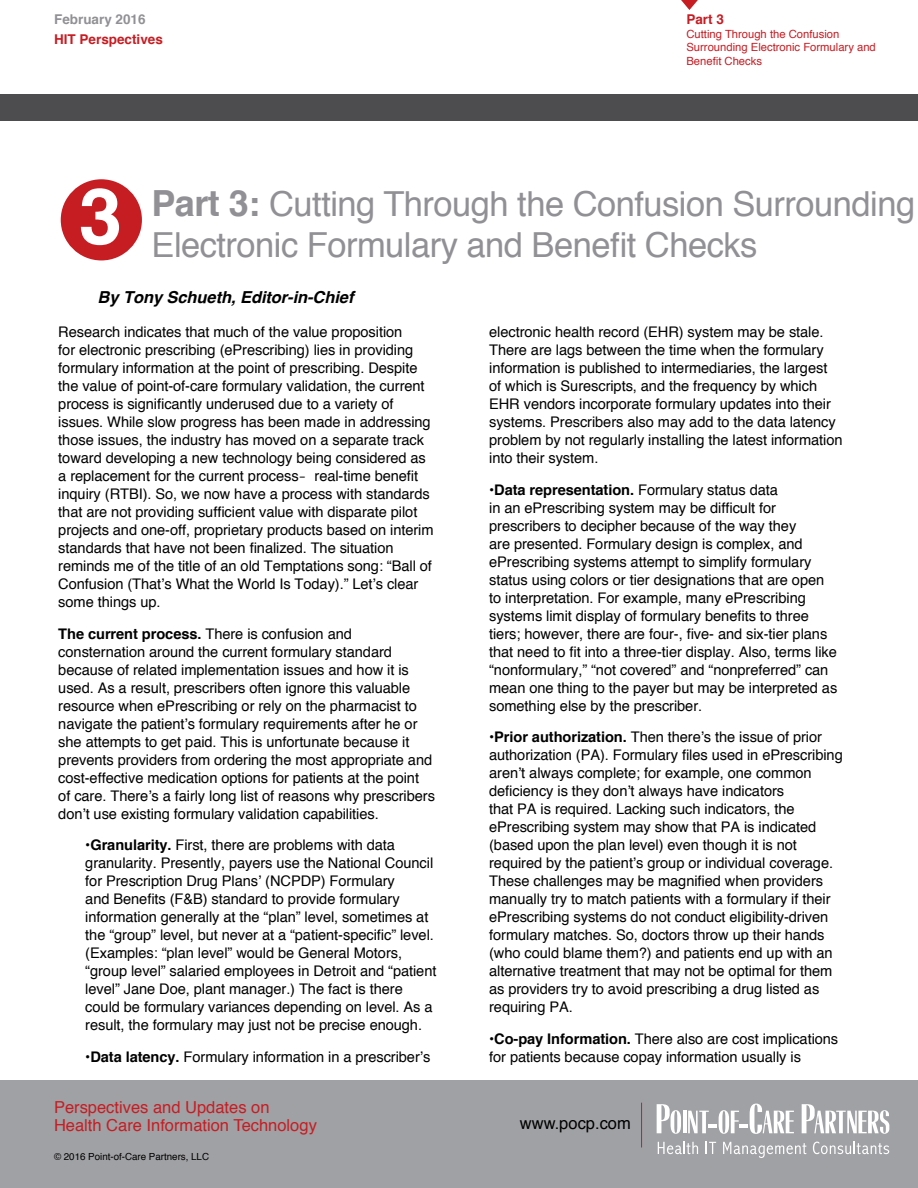
<style>
.page{position:relative;width:918px;height:1188px;background:#fff}
.page>*{position:absolute;margin:0;border:0;box-sizing:border-box;transform-origin:0 0}
.t1{font:700 78px "Helvetica";color:#fff}
.t2{font:34.5px/41.4px "Helvetica";letter-spacing:-.015em;color:#919195}
.t3{font:16.5px/18px "Helvetica";color:#c61d23}
.t4{font:italic 700 16.5px "Helvetica";letter-spacing:-.005em;color:#000}
.t5{font:16.5px "Helvetica";color:#000}
.t6{font:14.7px/18px "Helvetica";letter-spacing:-.005em;color:#000}
.t7{font:700 13.5px "Helvetica";color:#c61d23}
.t8{font:700 13.5px "Helvetica";color:#919195}
.t9{font:11.25px/13.5px "Helvetica";color:#c61d23}
.t10{font:9.75px "Helvetica";color:#000}
.s1{font-weight:700;font-size:36px}
.s2{font-weight:700}
</style>
<div class="page">
<div style="left:0;top:94px;width:918px;height:28px;background:#4d4d4f"></div>
<div style="left:61px;top:179px;width:81px;height:81px;background:#c61d23;border-radius:50%"></div>
<svg style="left:681px;top:0;width:17px;height:10px"></svg>
<div style="left:0;top:1080px;width:918px;height:108px;background:#a0a1a4"></div>
<hr style="left:641px;top:1103px;width:1px;height:45px;background:#c61d23">
<svg style="left:657px;top:1104px;width:24px;height:30px"></svg>
<hr style="left:683px;top:1111px;width:3px;height:22px;background:#fff">
<svg style="left:688px;top:1104px;width:106px;height:30px"></svg>
<svg style="left:802px;top:1104px;width:87px;height:30px"></svg>
<svg style="left:658px;top:1142px;width:40px;height:12px"></svg>
<svg style="left:706px;top:1142px;width:10px;height:12px"></svg>
<svg style="left:723px;top:1142px;width:83px;height:16px"></svg>
<svg style="left:813px;top:1142px;width:76px;height:12px"></svg>
<p class="t8" style="left:54px;top:9px;width:93px">February 2016</p>
<p class="t7" style="left:54px;top:28px;width:110px">HIT Perspectives</p>
<p class="t7" style="left:686px;top:9px;width:39px">Part 3</p>
<p class="t9" style="left:686px;top:28px;width:191px">Cutting Through the Confusion<br>Surrounding Electronic Formulary and<br>Benefit Checks</p>
<h1 class="t1" style="left:79px;top:153px;width:45px">3</h1>
<h2 class="t2" style="left:152px;top:184px;width:765px"><span class="s1">Part 3:</span> Cutting Through the Confusion Surrounding<br>Electronic Formulary and Benefit Checks</h2>
<p class="t4" style="left:98px;top:284px;width:257px">By Tony Schueth, Editor-in-Chief</p>
<p class="t6" style="left:58px;top:323px;width:377px">Research indicates that much of the value proposition<br>for electronic prescribing (ePrescribing) lies in providing formulary information at the point of prescribing. Despite the value of point-of-care formulary validation, the current process is significantly underused due to a variety of issues. While slow progress has been made in addressing those issues, the industry has moved on a separate track toward developing a new technology being considered as a replacement for the current process ̶ real-time benefit inquiry (RTBI). So, we now have a process with standards that are not providing sufficient value with disparate pilot projects and one-off, proprietary products based on interim standards that have not been finalized. The situation reminds me of the title of an old Temptations song: “Ball of Confusion (That’s What the World Is Today).” Let’s clear some things up.</p>
<p class="t6" style="left:58px;top:625px;width:378px"><span class="s2">The current process.</span> There is confusion and consternation around the current formulary standard because of related implementation issues and how it is used. As a result, prescribers often ignore this valuable resource when ePrescribing or rely on the pharmacist to navigate the patient’s formulary requirements after he or she attempts to get paid. This is unfortunate because it prevents providers from ordering the most appropriate and cost-effective medication options for patients at the point<br>of care. There’s a fairly long list of reasons why prescribers don’t use existing formulary validation capabilities.</p>
<p class="t6" style="left:85px;top:837px;width:353px">•<span class="s2">Granularity.</span> First, there are problems with data granularity. Presently, payers use the National Council for Prescription Drug Plans’ (NCPDP) Formulary<br>and Benefits (F&amp;B) standard to provide formulary information generally at the “plan” level, sometimes at the “group” level, but never at a “patient-specific” level. (Examples: “plan level” would be General Motors, “group level” salaried employees in Detroit and “patient level” Jane Doe, plant manager.) The fact is there could be formulary variances depending on level. As a result, the formulary may just not be precise enough.</p>
<p class="t6" style="left:85px;top:1048px;width:347px">•<span class="s2">Data latency.</span> Formulary information in a prescriber’s</p>
<p class="t3" style="left:54px;top:1098px;width:264px">Perspectives and Updates on<br>Health Care Information Technology</p>
<p class="t10" style="left:54px;top:1149px;width:157px">© 2016 Point-of-Care Partners, LLC</p>
<p class="t6" style="left:489px;top:323px;width:355px">electronic health record (EHR) system may be stale.<br>There are lags between the time when the formulary information is published to intermediaries, the largest of which is Surescripts, and the frequency by which EHR vendors incorporate formulary updates into their systems. Prescribers also may add to the data latency problem by not regularly installing the latest information into their system.</p>
<p class="t6" style="left:489px;top:481px;width:350px">•<span class="s2">Data representation.</span> Formulary status data<br>in an ePrescribing system may be difficult for prescribers to decipher because of the way they<br>are presented. Formulary design is complex, and ePrescribing systems attempt to simplify formulary status using colors or tier designations that are open to interpretation. For example, many ePrescribing systems limit display of formulary benefits to three tiers; however, there are four-, five- and six-tier plans that need to fit into a three-tier display. Also, terms like “nonformulary,” “not covered” and “nonpreferred” can mean one thing to the payer but may be interpreted as something else by the prescriber.</p>
<p class="t6" style="left:489px;top:728px;width:355px">•<span class="s2">Prior authorization.</span> Then there’s the issue of prior authorization (PA). Formulary files used in ePrescribing aren’t always complete; for example, one common deficiency is they don’t always have indicators<br>that PA is required. Lacking such indicators, the ePrescribing system may show that PA is indicated (based upon the plan level) even though it is not required by the patient’s group or individual coverage.<br>These challenges may be magnified when providers manually try to match patients with a formulary if their ePrescribing systems do not conduct eligibility-driven formulary matches. So, doctors throw up their hands (who could blame them?) and patients end up with an alternative treatment that may not be optimal for them as providers try to avoid prescribing a drug listed as requiring PA.</p>
<p class="t6" style="left:489px;top:1030px;width:351px">•<span class="s2">Co-pay Information.</span> There also are cost implications for patients because copay information usually is</p>
<p class="t5" style="left:520px;top:1111px;width:112px">www.pocp.com</p>
</div>
